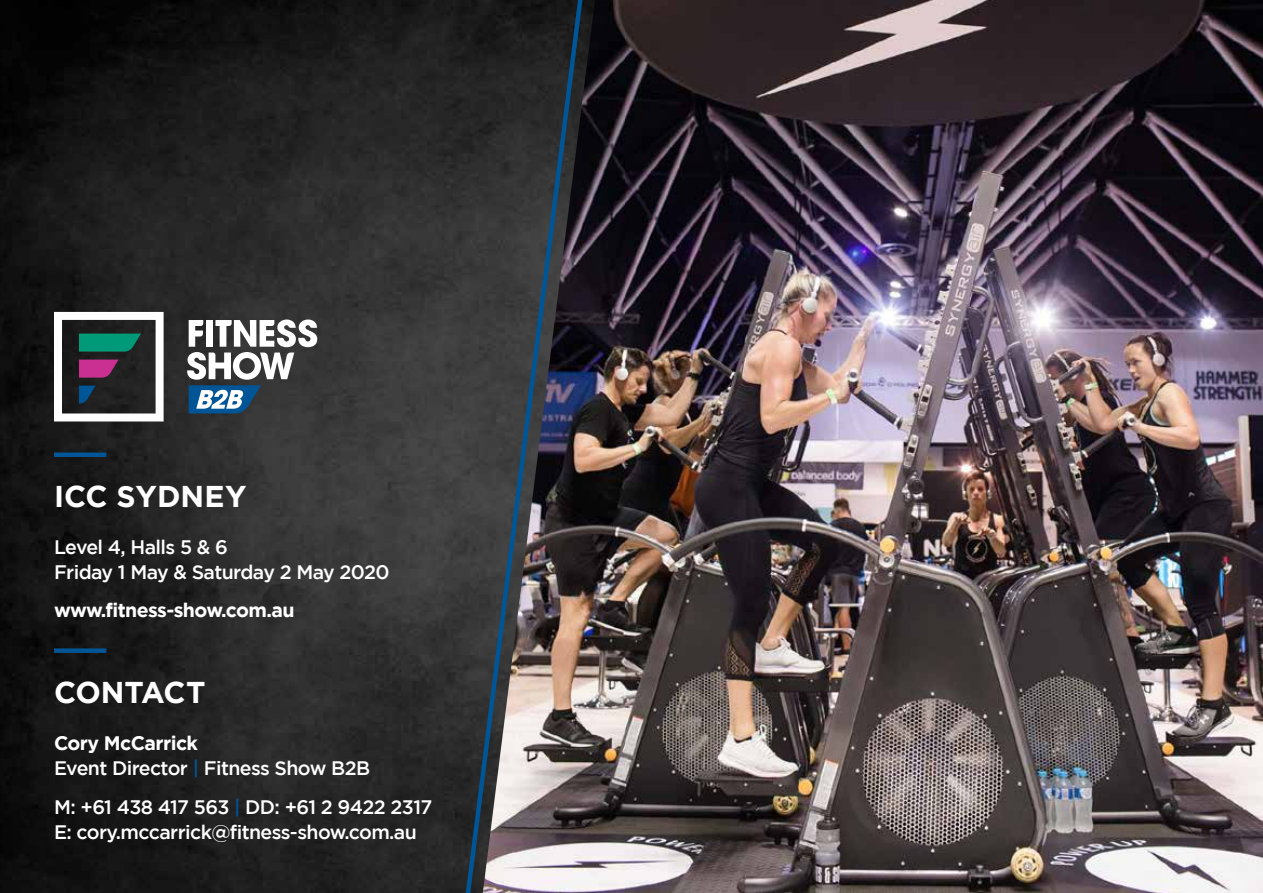
<style>
.page{position:relative;width:1263px;height:893px;background:#fff}
.page>*{position:absolute;margin:0;border:0;box-sizing:border-box;transform-origin:0 0}
.t1{font:700 30px "Gotham";color:#fff}
.t2{font:700 30px "Gotham";letter-spacing:-.02em;color:#fff}
.t3{font:500 19.5px/25.5px "Gotham";letter-spacing:-.03em;color:#fff}
.t4{font:700 19.5px "Gotham";letter-spacing:-.03em;color:#fff}
.s1{font-weight:700}
.s2{color:#005596}
</style>
<div class="page">
<img style="left:0;top:0;width:450px;height:893px">
<img style="left:588px;top:0;width:675px;height:893px">
<svg style="left:450px;top:0;width:138px;height:893px;background:#49494c"></svg>
<div style="left:54px;top:648px;width:52px;height:5px;background:#005596"></div>
<div style="left:54px;top:452px;width:52px;height:5px;background:#005596"></div>
<svg style="left:54px;top:312px;width:110px;height:109px"></svg>
<svg style="left:187px;top:319px;width:130px;height:94px"></svg>
<h1 class="t1" style="left:54px;top:479px;width:194px">ICC SYDNEY</h1>
<p class="t3" style="left:54px;top:534px;width:337px">Level 4, Halls 5 &amp; 6<br>Friday 1 May &amp; Saturday 2 May 2020</p>
<p class="t4" style="left:54px;top:599px;width:242px">www.fitness-show.com.au</p>
<h1 class="t2" style="left:54px;top:675px;width:153px">CONTACT</h1>
<p class="t3" style="left:54px;top:730px;width:318px"><span class="s1">Cory McCarrick<br></span>Event Director <span class="s2">|</span> Fitness Show B2B</p>
<p class="t3" style="left:54px;top:793px;width:380px">M: +61 438 417 563 <span class="s2">|</span> DD: +61 2 9422 2317<br>E: cory.mccarrick@fitness-show.com.au</p>
</div>
